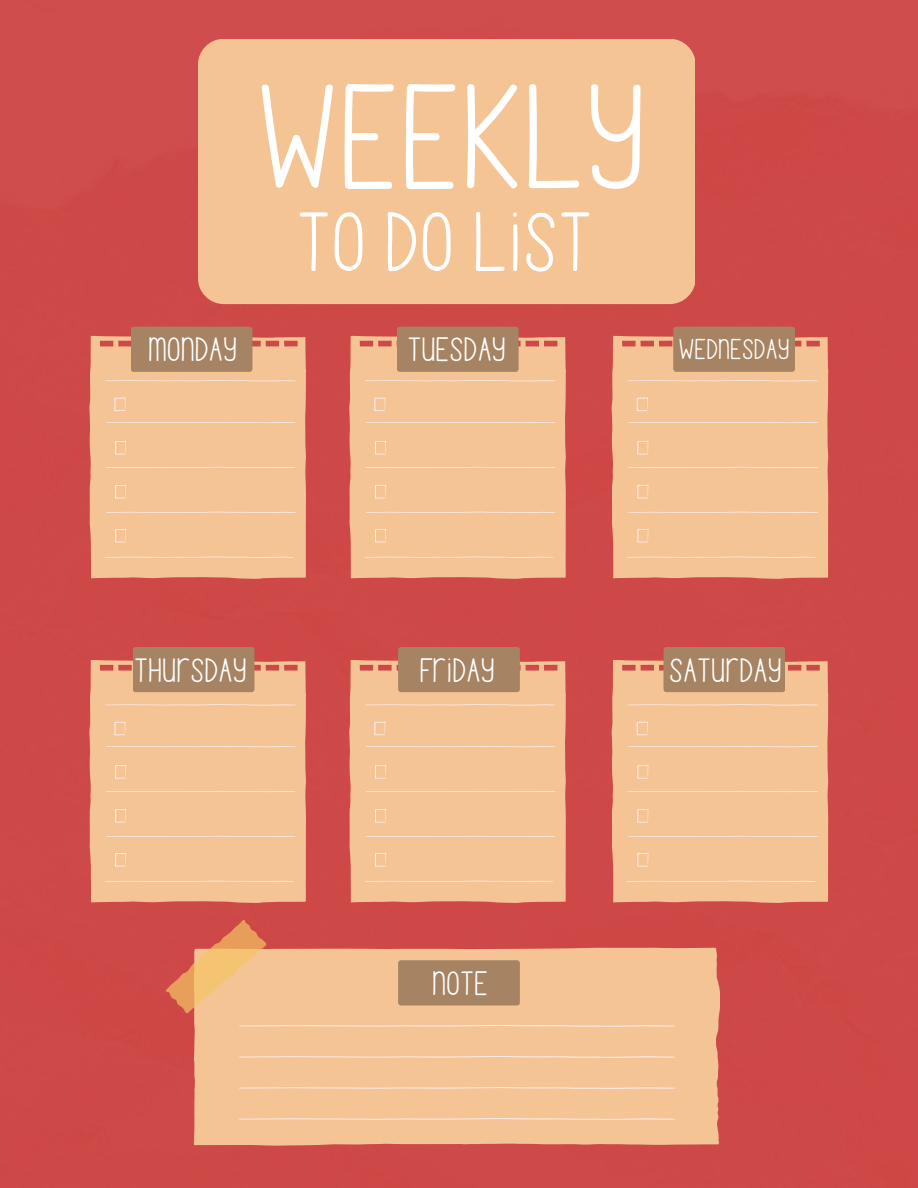
<style>
.page{position:relative;width:918px;height:1188px;background:#cd4947}
.page>*{position:absolute;margin:0;border:0;box-sizing:border-box;transform-origin:0 0}
.t1{font:141.75px "Maely";color:#fff}
.t2{font:80.55px "Maely";color:#fff}
.t3{font:32.4px "Maely";color:#fff}
.t4{font:27.45px "Maely";color:#fff}
</style>
<div class="page">
<div style="left:198px;top:39px;width:496px;height:265px;background:#f5c495;border-radius:26px"></div>
<svg style="left:89px;top:336px;width:217px;height:243px;background:#f1ba8f"></svg>
<div style="left:104px;top:380px;width:193px;height:178px;background:#f5c495"></div>
<svg style="left:89px;top:660px;width:217px;height:243px;background:#f2bb8f"></svg>
<div style="left:104px;top:704px;width:193px;height:178px;background:#f5c495"></div>
<svg style="left:349px;top:336px;width:217px;height:243px;background:#f2ba8f"></svg>
<div style="left:364px;top:380px;width:192px;height:178px;background:#f5c495"></div>
<svg style="left:349px;top:660px;width:217px;height:243px;background:#f2bb8f"></svg>
<div style="left:364px;top:704px;width:192px;height:178px;background:#f5c495"></div>
<svg style="left:611px;top:336px;width:217px;height:243px;background:#f2bc90"></svg>
<div style="left:626px;top:380px;width:193px;height:178px;background:#f5c495"></div>
<svg style="left:611px;top:660px;width:217px;height:243px;background:#f2bb8f"></svg>
<div style="left:626px;top:704px;width:193px;height:178px;background:#f5c495"></div>
<div style="left:194px;top:948px;width:526px;height:198px;background:#f5c495"></div>
<svg style="left:287px;top:964px;width:17px;height:18px"></svg>
<svg style="left:378px;top:964px;width:17px;height:18px"></svg>
<svg style="left:681px;top:964px;width:18px;height:18px"></svg>
<svg style="left:317px;top:964px;width:17px;height:18px"></svg>
<svg style="left:347px;top:964px;width:17px;height:18px"></svg>
<svg style="left:530px;top:964px;width:17px;height:18px"></svg>
<svg style="left:560px;top:964px;width:17px;height:18px"></svg>
<svg style="left:590px;top:964px;width:18px;height:18px"></svg>
<svg style="left:621px;top:964px;width:17px;height:18px"></svg>
<svg style="left:651px;top:964px;width:17px;height:18px"></svg>
<svg style="left:236px;top:1025px;width:441px;height:95px;background:#f5c598"></svg>
<svg style="left:166px;top:920px;width:107px;height:94px;background:#e5956b"></svg>
<div style="left:131px;top:327px;width:121px;height:45px;background:#a68362;border-radius:3px"></div>
<div style="left:397px;top:327px;width:122px;height:45px;background:#a68362;border-radius:3px"></div>
<div style="left:673px;top:327px;width:122px;height:45px;background:#a68362;border-radius:3px"></div>
<div style="left:133px;top:647px;width:121px;height:45px;background:#a68362;border-radius:3px"></div>
<div style="left:398px;top:647px;width:122px;height:45px;background:#a68362;border-radius:3px"></div>
<div style="left:664px;top:647px;width:121px;height:45px;background:#a68362;border-radius:3px"></div>
<div style="left:398px;top:960px;width:122px;height:45px;background:#a68362;border-radius:3px"></div>
<h1 class="t1" style="left:256px;top:54px;width:392px">WEEKLY</h1>
<h2 class="t2" style="left:296px;top:195px;width:298px">TO DO LIST</h2>
<p class="t3" style="left:148px;top:331px;width:91px">MONDAY</p>
<p class="t3" style="left:407px;top:331px;width:100px">TUESDAY</p>
<p class="t4" style="left:679px;top:333px;width:113px">WEDNESDAY</p>
<p class="t3" style="left:134px;top:651px;width:114px">THURSDAY</p>
<p class="t3" style="left:421px;top:651px;width:76px">FRIDAY</p>
<p class="t3" style="left:669px;top:651px;width:114px">SATURDAY</p>
<p class="t3" style="left:432px;top:964px;width:57px">NOTE</p>
</div>
